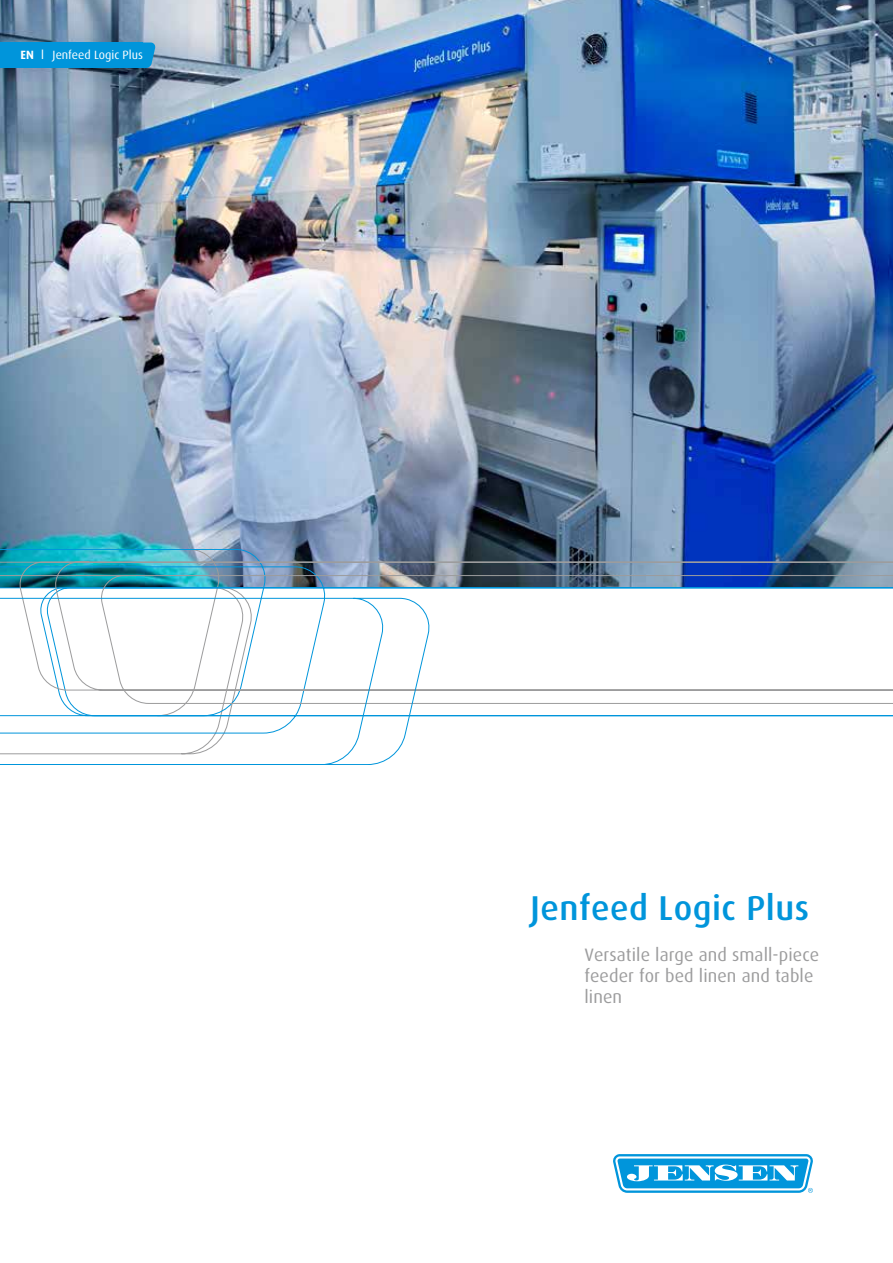
<style>
.page{position:relative;width:893px;height:1263px;background:#fff}
.page>*{position:absolute;margin:0;border:0;box-sizing:border-box;transform-origin:0 0}
.t1{font:500 34.5px "Dax";letter-spacing:.015em;color:#0095db}
.t2{font:18px/21px "Dax";letter-spacing:.005em;color:#9c9c9d}
.t3{font:12px "Dax";color:#fff}
.s1{font-weight:700}
</style>
<div class="page">
<img style="left:214px;top:0;width:679px;height:549px">
<svg style="left:214px;top:549px;width:679px;height:168px"></svg>
<svg style="left:214px;top:562px;width:679px;height:142px"></svg>
<svg style="left:214px;top:598px;width:218px;height:167px"></svg>
<svg style="left:613px;top:1154px;width:200px;height:39px"></svg>
<img style="left:0;top:0;width:214px;height:765px">
<div style="left:0;top:43px;width:143px;height:25px;background:#0095db"></div>
<p class="t3" style="left:21px;top:48px;width:124px"><span class="s1">EN</span> l Jenfeed Logic Plus</p>
<h1 class="t1" style="left:530px;top:888px;width:280px">Jenfeed Logic Plus</h1>
<p class="t2" style="left:584px;top:944px;width:236px">Versatile large and small-piece feeder for bed linen and table linen</p>
</div>
